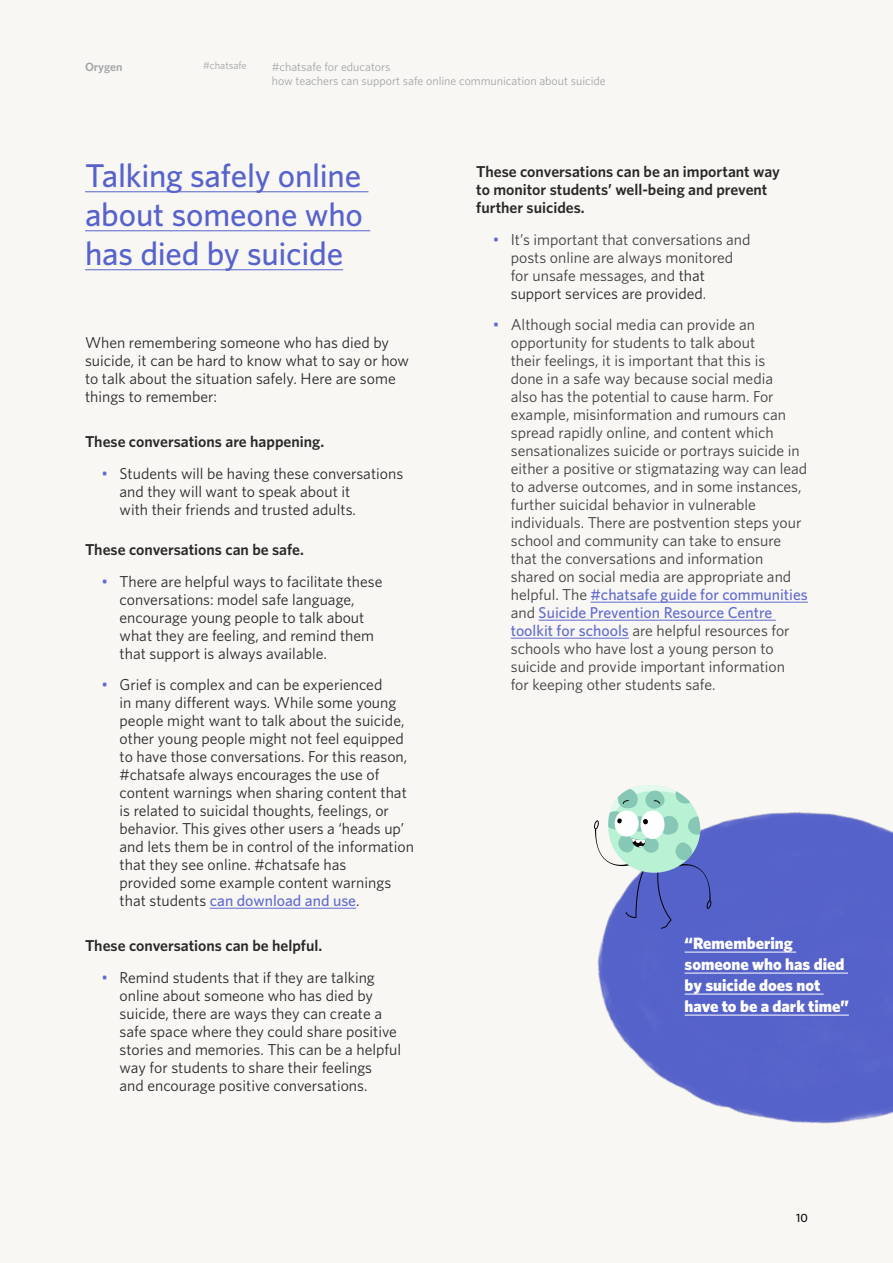
<style>
.page{position:relative;width:893px;height:1263px;background:#f9f7f4}
.page>*{position:absolute;margin:0;border:0;box-sizing:border-box;transform-origin:0 0}
.t1{font:500 33px/39px "Whitney HTF";letter-spacing:-.005em;color:#5763cc;text-align:justify}
.t2{font:900 16.5px/21px "Whitney";color:#fff}
.t3{font:15.75px/18px "Whitney HTF";color:#292829}
.t4{font:15.75px/18px "Whitney HTF";color:#3f3f3f}
.t5{font:600 15.75px/18px "Whitney HTF";color:#292829}
.t6{font:12px/14.4px "Whitney HTF";color:#a3a5a8}
.t7{font:600 12px "Whitney HTF";color:#a3a5a8}
.t8{font:500 12px "Whitney HTF";color:#000}
.t9{font:10.5px "Whitney HTF";color:#a3a5a8}
.s1{color:#5f6bcf}
.s2{font-weight:500;color:#5f6bcf}
.s3{color:#292829}
</style>
<div class="page">
<hr style="left:85px;top:191px;width:283px;height:1px;background:#5763cc">
<hr style="left:85px;top:230px;width:285px;height:1px;background:#5763cc">
<hr style="left:85px;top:269px;width:258px;height:1px;background:#5763cc">
<hr style="left:210px;top:908px;width:146px;height:1px;background:#5f6bcf">
<hr style="left:590px;top:602px;width:218px;height:1px;background:#5f6bcf">
<hr style="left:539px;top:620px;width:237px;height:1px;background:#5f6bcf">
<hr style="left:511px;top:638px;width:118px;height:1px;background:#5f6bcf">
<img style="left:597px;top:812px;width:296px;height:312px">
<hr style="left:685px;top:952px;width:111px;height:1px;background:#fff">
<hr style="left:685px;top:973px;width:163px;height:1px;background:#fff">
<hr style="left:685px;top:994px;width:139px;height:1px;background:#fff">
<hr style="left:685px;top:1015px;width:164px;height:1px;background:#fff">
<svg style="left:594px;top:785px;width:117px;height:144px"></svg>
<p class="t7" style="left:85px;top:59px;width:39px">Orygen</p>
<p class="t9" style="left:203px;top:59px;width:45px">#chatsafe</p>
<p class="t6" style="left:272px;top:59px;width:336px">#chatsafe for educators<br>how teachers can support safe online communication about suicide</p>
<h1 class="t1" style="left:85px;top:155px;width:279px">Talking safely online about someone who has died by suicide</h1>
<p class="t3" style="left:85px;top:333px;width:326px">When remembering someone who has died by suicide, it can be hard to know what to say or how to talk about the situation safely. Here are some things to remember:</p>
<p class="t5" style="left:85px;top:432px;width:241px">These conversations are happening.</p>
<p class="t3" style="left:120px;top:464px;width:285px;text-indent:-18px"><span class="s1">•</span> Students will be having these conversations and they will want to speak about it<br>with their friends and trusted adults.</p>
<p class="t5" style="left:85px;top:540px;width:220px">These conversations can be safe.</p>
<p class="t3" style="left:120px;top:572px;width:264px;text-indent:-18px"><span class="s1">•</span> There are helpful ways to facilitate these conversations: model safe language, encourage young people to talk about what they are feeling, and remind them that support is always available.</p>
<p class="t3" style="left:120px;top:675px;width:296px;text-indent:-18px"><span class="s1">•</span> Grief is complex and can be experienced<br>in many different ways. While some young people might want to talk about the suicide, other young people might not feel equipped to have those conversations. For this reason, #chatsafe always encourages the use of content warnings when sharing content that is related to suicidal thoughts, feelings, or behavior. This gives other users a ‘heads up’ and lets them be in control of the information that they see online. #chatsafe has<br>provided some example content warnings that students <span class="s2">can download and use</span>.</p>
<p class="t5" style="left:85px;top:936px;width:239px">These conversations can be helpful.</p>
<p class="t3" style="left:120px;top:968px;width:283px;text-indent:-18px"><span class="s1">•</span> Remind students that if they are talking online about someone who has died by suicide, there are ways they can create a safe space where they could share positive stories and memories. This can be a helpful way for students to share their feelings<br>and encourage positive conversations.</p>
<p class="t5" style="left:476px;top:162px;width:305px">These conversations can be an important way to monitor students’ well-being and prevent further suicides.</p>
<p class="t4" style="left:511px;top:230px;width:241px;text-indent:-18px"><span class="s1">•</span> It’s important that conversations and posts online are always monitored for unsafe messages, and <span class="s3">that support services are provided</span>.</p>
<p class="t4" style="left:511px;top:315px;width:299px;text-indent:-18px"><span class="s1">•</span> Although social media can provide an opportunity for students to talk about<br>their feelings, it is important that this is<br>done in a safe way because social media<br>also has the potential to cause harm. For example, misinformation and rumours can spread rapidly online, and content which sensationalizes suicide or portrays suicide in either a positive or stigmatazing way can lead to adverse outcomes, and in some instances, further suicidal behavior in vulnerable individuals. There are postvention steps your school and community can take to ensure that the conversations and information shared on social media are appropriate and helpful. The <span class="s2">#chatsafe guide for communities </span>and <span class="s2">Suicide Prevention Resource Centre toolkit for schools</span> are helpful resources for schools who have lost a young person to suicide and provide important information<br>for keeping other students safe.</p>
<p class="t2" style="left:685px;top:932px;width:166px">“Remembering someone who has died by suicide does not have to be a dark time”</p>
<p class="t8" style="left:796px;top:1211px;width:13px">10</p>
</div>
